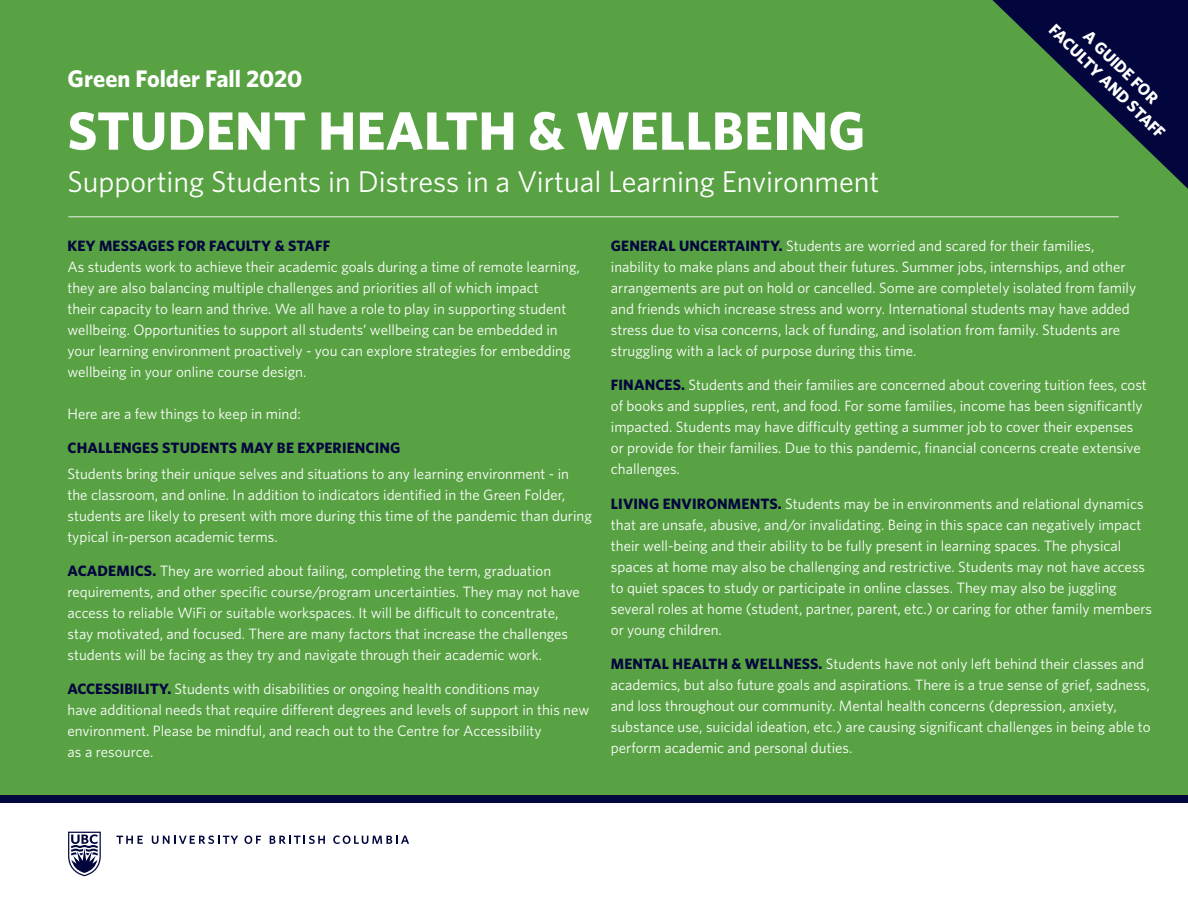
<style>
.page{position:relative;width:1188px;height:918px;background:#fff}
.page>*{position:absolute;margin:0;border:0;box-sizing:border-box;transform-origin:0 0}
.t1{font:700 54px "Whitney";letter-spacing:.005em;color:#fff}
.t2{font:30px "Whitney";color:#fff}
.t3{font:700 24px "Whitney";color:#fff}
.t4{font:700 16.5px "Whitney";color:#fff}
.Heading_3{font:15px/21px "Whitney";color:#fff}
.Body{font:15px/21px "Whitney";color:#fff}
.Heading_3-2{font:700 15px "Whitney";letter-spacing:.01em;color:#02063d}
.s1{font-weight:700;color:#02063d}
</style>
<div class="page">
<svg style="left:68px;top:832px;width:33px;height:44px"></svg>
<svg style="left:116px;top:836px;width:27px;height:8px"></svg>
<svg style="left:152px;top:835px;width:86px;height:9px"></svg>
<svg style="left:244px;top:835px;width:17px;height:9px"></svg>
<svg style="left:270px;top:836px;width:55px;height:8px"></svg>
<svg style="left:333px;top:835px;width:76px;height:9px"></svg>
<div style="left:0;top:0;width:1188px;height:799px;background:#58a244"></div>
<div style="left:0;top:795px;width:1188px;height:7px;background:#02063d"></div>
<hr style="left:68px;top:216px;width:1051px;height:1px;background:#eaf2e6">
<svg style="left:992px;top:0;width:196px;height:189px"></svg>
<p class="t3" style="left:68px;top:62px;width:236px">Green Folder Fall 2020</p>
<p class="t1" style="left:68px;top:95px;width:799px">STUDENT HEALTH &amp; WELLBEING</p>
<p class="t2" style="left:68px;top:161px;width:813px">Supporting Students in Distress in a Virtual Learning Environment</p>
<p class="t4" style="left:1059px;top:19px;width:156px;rotate:44deg">FACULTY AND STAFF</p>
<p class="t4" style="left:1094px;top:25px;width:99px;rotate:44deg">A GUIDE FOR</p>
<p class="Heading_3" style="left:68px;top:235px;width:514px"><span class="s1">KEY MESSAGES FOR FACULTY &amp; STAFF<br></span>As students work to achieve their academic goals during a time of remote learning, they are also balancing multiple challenges and priorities all of which impact<br>their capacity to learn and thrive. We all have a role to play in supporting student wellbeing. Opportunities to support all students’ wellbeing can be embedded in your learning environment proactively - you can explore strategies for embedding wellbeing in your online course design.</p>
<p class="Heading_3" style="left:68px;top:403px;width:235px">Here are a few things to keep in mind:</p>
<p class="Heading_3-2" style="left:68px;top:438px;width:335px">CHALLENGES STUDENTS MAY BE EXPERIENCING</p>
<p class="Body" style="left:68px;top:463px;width:526px">Students bring their unique selves and situations to any learning environment - in the classroom, and online. In addition to indicators identified in the Green Folder, students are likely to present with more during this time of the pandemic than during typical in-person academic terms.</p>
<p class="Heading_3" style="left:68px;top:560px;width:514px"><span class="s1">ACADEMICS.</span> They are worried about failing, completing the term, graduation requirements, and other specific course/program uncertainties. They may not have access to reliable WiFi or suitable workspaces. It will be difficult to concentrate, stay motivated, and focused. There are many factors that increase the challenges students will be facing as they try and navigate through their academic work.</p>
<p class="Heading_3" style="left:68px;top:678px;width:523px"><span class="s1">ACCESSIBILITY.</span> Students with disabilities or ongoing health conditions may<br>have additional needs that require different degrees and levels of support in this new environment. Please be mindful, and reach out to the Centre for Accessibility<br>as a resource.</p>
<p class="Heading_3" style="left:611px;top:235px;width:527px"><span class="s1">GENERAL UNCERTAINTY.</span> Students are worried and scared for their families, inability to make plans and about their futures. Summer jobs, internships, and other arrangements are put on hold or cancelled. Some are completely isolated from family and friends which increase stress and worry. International students may have added stress due to visa concerns, lack of funding, and isolation from family. Students are struggling with a lack of purpose during this time.</p>
<p class="Heading_3" style="left:611px;top:374px;width:538px"><span class="s1">FINANCES.</span> Students and their families are concerned about covering tuition fees, cost of books and supplies, rent, and food. For some families, income has been significantly impacted. Students may have difficulty getting a summer job to cover their expenses or provide for their families. Due to this pandemic, financial concerns create extensive challenges.</p>
<p class="Heading_3" style="left:611px;top:493px;width:543px"><span class="s1">LIVING ENVIRONMENTS.</span> Students may be in environments and relational dynamics that are unsafe, abusive, and/or invalidating. Being in this space can negatively impact their well-being and their ability to be fully present in learning spaces. The physical spaces at home may also be challenging and restrictive. Students may not have access to quiet spaces to study or participate in online classes. They may also be juggling several roles at home (student, partner, parent, etc.) or caring for other family members or young children.</p>
<p class="Heading_3" style="left:611px;top:653px;width:541px"><span class="s1">MENTAL HEALTH &amp; WELLNESS.</span> Students have not only left behind their classes and academics, but also future goals and aspirations. There is a true sense of grief, sadness, and loss throughout our community. Mental health concerns (depression, anxiety, substance use, suicidal ideation, etc.) are causing significant challenges in being able to perform academic and personal duties.</p>
</div>
